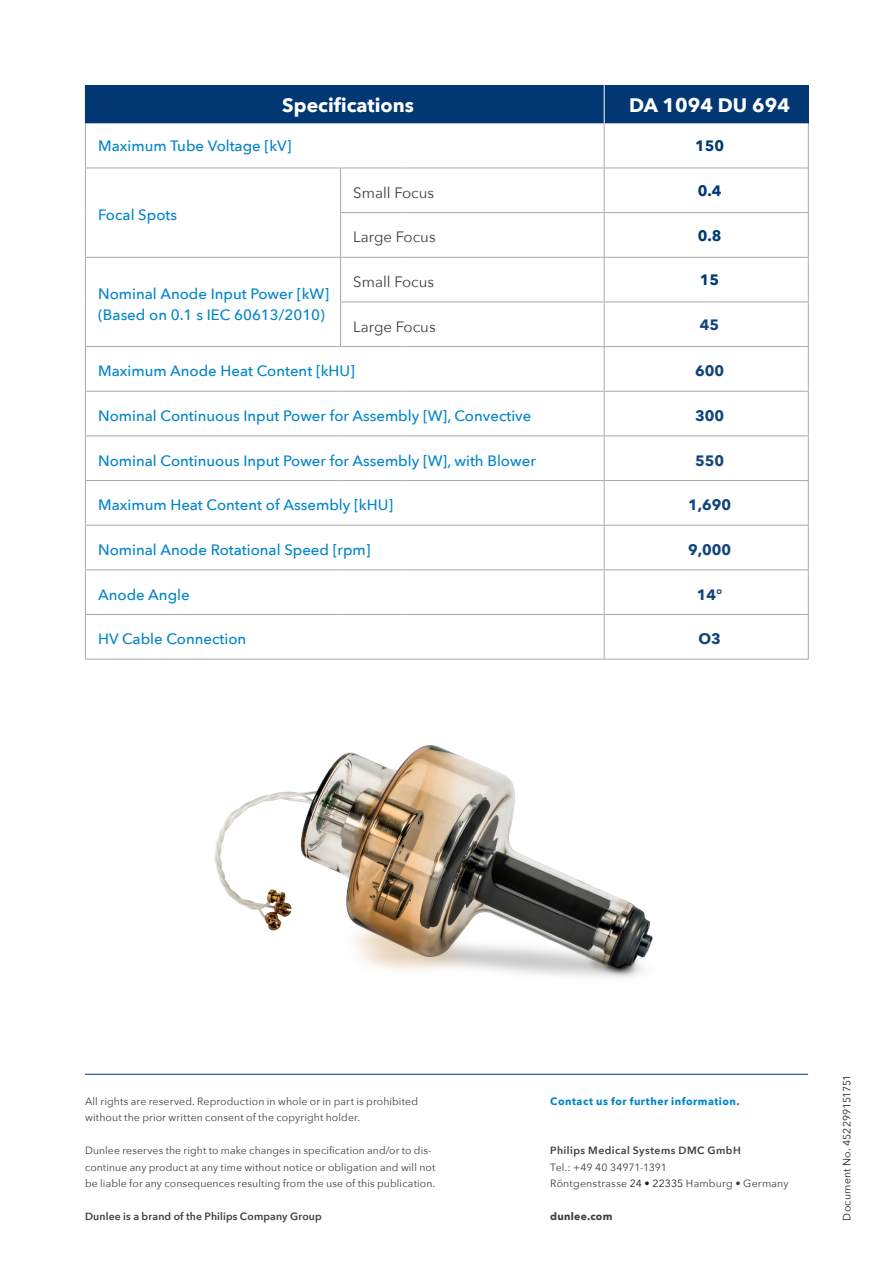
<style>
.page{position:relative;width:893px;height:1263px;background:#fff}
.page>*{position:absolute;margin:0;border:0;box-sizing:border-box;transform-origin:0 0}
.t1{font:700 19.5px "Avenir Next";color:#fff}
.t2{font:500 15px/21px "Avenir Next";color:#0085c9}
.t3{font:15px "Avenir Next";color:#3e3e3f}
.t4{font:700 15px "Avenir Next";color:#12447d}
.t5{font:700 15px "Avenir Next";color:#013874}
.t6{font:10.5px/16.5px "Avenir Next";letter-spacing:.01em;color:#3e3e3f}
.t7{font:600 10.5px "Avenir Next";letter-spacing:.02em;color:#3e3e3f}
.t8{font:700 10.5px "Avenir Next";letter-spacing:.045em;color:#0085c9}
.t9{font:600 10.5px "Avenir Next";letter-spacing:.045em;color:#3e3e3f}
.t10{font:10.5px "Avenir Next";letter-spacing:.015em;color:#231f20}
.t11{font:700 10.5px "Avenir Next";letter-spacing:.025em;color:#3e3e3f}
.s1{color:#231f20}
</style>
<div class="page">
<div style="left:85px;top:85px;width:519px;height:38px;background:#013874"></div>
<div style="left:604px;top:85px;width:204px;height:38px;background:#013874"></div>
<svg style="left:86px;top:123px;width:722px;height:536px"></svg>
<hr style="left:808px;top:85px;width:1px;height:38px;background:#013874">
<hr style="left:604px;top:168px;width:205px;height:1px;background:#a8a9ad">
<hr style="left:604px;top:212px;width:205px;height:1px;background:#a8a9ad">
<hr style="left:604px;top:257px;width:205px;height:1px;background:#a8a9ad">
<hr style="left:604px;top:302px;width:205px;height:1px;background:#a8a9ad">
<hr style="left:604px;top:346px;width:205px;height:1px;background:#a8a9ad">
<hr style="left:604px;top:391px;width:205px;height:1px;background:#a8a9ad">
<hr style="left:604px;top:435px;width:205px;height:1px;background:#a8a9ad">
<hr style="left:604px;top:480px;width:205px;height:1px;background:#a8a9ad">
<hr style="left:604px;top:525px;width:205px;height:1px;background:#a8a9ad">
<hr style="left:604px;top:569px;width:205px;height:1px;background:#a8a9ad">
<hr style="left:604px;top:614px;width:205px;height:1px;background:#a8a9ad">
<hr style="left:604px;top:659px;width:205px;height:1px;background:#a8a9ad">
<hr style="left:85px;top:168px;width:256px;height:1px;background:#a8a9ad">
<hr style="left:85px;top:257px;width:256px;height:1px;background:#a8a9ad">
<hr style="left:341px;top:168px;width:63px;height:1px;background:#a8a9ad">
<hr style="left:404px;top:168px;width:200px;height:1px;background:#a8a9ad">
<hr style="left:341px;top:257px;width:63px;height:1px;background:#a8a9ad">
<hr style="left:404px;top:257px;width:200px;height:1px;background:#a8a9ad">
<hr style="left:340px;top:212px;width:64px;height:1px;background:#a8a9ad">
<hr style="left:404px;top:212px;width:200px;height:1px;background:#a8a9ad">
<hr style="left:340px;top:302px;width:64px;height:1px;background:#a8a9ad">
<hr style="left:404px;top:302px;width:200px;height:1px;background:#a8a9ad">
<hr style="left:85px;top:346px;width:256px;height:1px;background:#a8a9ad">
<hr style="left:341px;top:346px;width:63px;height:1px;background:#a8a9ad">
<hr style="left:404px;top:346px;width:200px;height:1px;background:#a8a9ad">
<hr style="left:85px;top:391px;width:256px;height:1px;background:#a8a9ad">
<hr style="left:341px;top:391px;width:63px;height:1px;background:#a8a9ad">
<hr style="left:404px;top:391px;width:200px;height:1px;background:#a8a9ad">
<hr style="left:85px;top:435px;width:256px;height:1px;background:#a8a9ad">
<hr style="left:341px;top:435px;width:63px;height:1px;background:#a8a9ad">
<hr style="left:404px;top:435px;width:200px;height:1px;background:#a8a9ad">
<hr style="left:85px;top:480px;width:256px;height:1px;background:#a8a9ad">
<hr style="left:341px;top:480px;width:63px;height:1px;background:#a8a9ad">
<hr style="left:404px;top:480px;width:200px;height:1px;background:#a8a9ad">
<hr style="left:85px;top:525px;width:256px;height:1px;background:#a8a9ad">
<hr style="left:341px;top:525px;width:63px;height:1px;background:#a8a9ad">
<hr style="left:404px;top:525px;width:200px;height:1px;background:#a8a9ad">
<hr style="left:85px;top:569px;width:256px;height:1px;background:#a8a9ad">
<hr style="left:341px;top:569px;width:63px;height:1px;background:#a8a9ad">
<hr style="left:404px;top:569px;width:200px;height:1px;background:#a8a9ad">
<hr style="left:85px;top:614px;width:256px;height:1px;background:#a8a9ad">
<hr style="left:341px;top:614px;width:63px;height:1px;background:#a8a9ad">
<hr style="left:404px;top:614px;width:200px;height:1px;background:#a8a9ad">
<hr style="left:85px;top:659px;width:256px;height:1px;background:#a8a9ad">
<hr style="left:604px;top:123px;width:1px;height:45px;background:#a8a9ad">
<hr style="left:604px;top:347px;width:1px;height:44px;background:#a8a9ad">
<hr style="left:604px;top:392px;width:1px;height:43px;background:#a8a9ad">
<hr style="left:604px;top:436px;width:1px;height:44px;background:#a8a9ad">
<hr style="left:604px;top:481px;width:1px;height:44px;background:#a8a9ad">
<hr style="left:604px;top:525px;width:1px;height:44px;background:#a8a9ad">
<hr style="left:604px;top:570px;width:1px;height:44px;background:#a8a9ad">
<hr style="left:604px;top:615px;width:1px;height:44px;background:#a8a9ad">
<hr style="left:340px;top:168px;width:1px;height:44px;background:#a8a9ad">
<hr style="left:604px;top:168px;width:1px;height:44px;background:#a8a9ad">
<hr style="left:340px;top:258px;width:1px;height:44px;background:#a8a9ad">
<hr style="left:604px;top:258px;width:1px;height:44px;background:#a8a9ad">
<hr style="left:604px;top:302px;width:1px;height:44px;background:#a8a9ad">
<hr style="left:340px;top:213px;width:1px;height:44px;background:#a8a9ad">
<hr style="left:604px;top:213px;width:1px;height:44px;background:#a8a9ad">
<hr style="left:340px;top:302px;width:1px;height:44px;background:#a8a9ad">
<hr style="left:85px;top:123px;width:1px;height:45px;background:#a8a9ad">
<hr style="left:808px;top:123px;width:1px;height:45px;background:#a8a9ad">
<hr style="left:808px;top:168px;width:1px;height:44px;background:#a8a9ad">
<hr style="left:808px;top:213px;width:1px;height:44px;background:#a8a9ad">
<hr style="left:808px;top:258px;width:1px;height:44px;background:#a8a9ad">
<hr style="left:808px;top:302px;width:1px;height:44px;background:#a8a9ad">
<hr style="left:85px;top:347px;width:1px;height:44px;background:#a8a9ad">
<hr style="left:808px;top:347px;width:1px;height:44px;background:#a8a9ad">
<hr style="left:85px;top:392px;width:1px;height:43px;background:#a8a9ad">
<hr style="left:808px;top:392px;width:1px;height:43px;background:#a8a9ad">
<hr style="left:85px;top:436px;width:1px;height:44px;background:#a8a9ad">
<hr style="left:808px;top:436px;width:1px;height:44px;background:#a8a9ad">
<hr style="left:85px;top:481px;width:1px;height:44px;background:#a8a9ad">
<hr style="left:808px;top:481px;width:1px;height:44px;background:#a8a9ad">
<hr style="left:85px;top:525px;width:1px;height:44px;background:#a8a9ad">
<hr style="left:808px;top:525px;width:1px;height:44px;background:#a8a9ad">
<hr style="left:85px;top:570px;width:1px;height:44px;background:#a8a9ad">
<hr style="left:808px;top:570px;width:1px;height:44px;background:#a8a9ad">
<hr style="left:85px;top:615px;width:1px;height:44px;background:#a8a9ad">
<hr style="left:808px;top:615px;width:1px;height:44px;background:#a8a9ad">
<hr style="left:85px;top:168px;width:1px;height:45px;background:#a8a9ad">
<hr style="left:85px;top:213px;width:1px;height:44px;background:#a8a9ad">
<hr style="left:85px;top:258px;width:1px;height:44px;background:#a8a9ad">
<hr style="left:85px;top:302px;width:1px;height:44px;background:#a8a9ad">
<hr style="left:604px;top:85px;width:1px;height:38px;background:#fff">
<hr style="left:85px;top:1074px;width:723px;height:1px;background:#013874">
<img style="left:124px;top:640px;width:614px;height:337px">
<h1 class="t1" style="left:282px;top:88px;width:133px">Specifications</h1>
<h1 class="t1" style="left:629px;top:88px;width:162px">DA 1094 DU 694</h1>
<h2 class="t2" style="left:98px;top:135px;width:195px">Maximum Tube Voltage [kV]</h2>
<h2 class="t5" style="left:695px;top:133px;width:31px">150</h2>
<h2 class="t2" style="left:98px;top:204px;width:80px">Focal Spots</h2>
<h2 class="t3" style="left:353px;top:180px;width:82px">Small Focus</h2>
<h2 class="t5" style="left:698px;top:178px;width:25px">0.4</h2>
<h2 class="t3" style="left:353px;top:225px;width:84px">Large Focus</h2>
<h2 class="t5" style="left:698px;top:222px;width:25px">0.8</h2>
<h2 class="t3" style="left:353px;top:269px;width:82px">Small Focus</h2>
<h2 class="t5" style="left:700px;top:267px;width:21px">15</h2>
<h2 class="t3" style="left:353px;top:314px;width:84px">Large Focus</h2>
<h2 class="t4" style="left:700px;top:312px;width:21px">45</h2>
<h2 class="t2" style="left:98px;top:360px;width:258px">Maximum Anode Heat Content [kHU]</h2>
<h2 class="t4" style="left:695px;top:358px;width:31px">600</h2>
<h2 class="t2" style="left:98px;top:405px;width:435px">Nominal Continuous Input Power for Assembly [W], Convective</h2>
<h2 class="t4" style="left:695px;top:403px;width:31px">300</h2>
<h2 class="t2" style="left:98px;top:449px;width:439px">Nominal Continuous Input Power for Assembly [W], with Blower</h2>
<h2 class="t4" style="left:695px;top:447px;width:31px">550</h2>
<h2 class="t2" style="left:98px;top:494px;width:296px">Maximum Heat Content of Assembly [kHU]</h2>
<h2 class="t4" style="left:688px;top:492px;width:45px">1,690</h2>
<h2 class="t2" style="left:98px;top:539px;width:274px">Nominal Anode Rotational Speed [rpm]</h2>
<h2 class="t4" style="left:688px;top:537px;width:45px">9,000</h2>
<h2 class="t2" style="left:98px;top:583px;width:93px">Anode Angle</h2>
<h2 class="t4" style="left:697px;top:581px;width:27px">14°</h2>
<h2 class="t2" style="left:98px;top:628px;width:150px">HV Cable Connection</h2>
<h2 class="t4" style="left:698px;top:626px;width:24px">O3</h2>
<h2 class="t2" style="left:98px;top:283px;width:232px">Nominal Anode Input Power [kW] (Based on 0.1 s IEC 60613/2010)</h2>
<p class="t6" style="left:85px;top:1092px;width:335px">All rights are reserved. Reproduction in whole or in part is prohibited without the prior written consent of the copyright holder.</p>
<p class="t6" style="left:85px;top:1142px;width:352px">Dunlee reserves the right to make changes in specification and/or to dis&shy;continue any product at any time without notice or obligation and will not be liable for any consequences resulting from the use of this publication.</p>
<p class="t7" style="left:85px;top:1208px;width:238px">Dunlee is a brand of the Philips Company Group</p>
<p class="t8" style="left:550px;top:1092px;width:191px">Contact us for further information.</p>
<p class="t9" style="left:550px;top:1142px;width:192px">Philips Medical Systems DMC GmbH</p>
<p class="t6" style="left:550px;top:1158px;width:240px">Tel.: +49 40 34971-1391<br>Röntgenstrasse <span class="s1">24 • 22335</span> Hamburg • Germany</p>
<p class="t11" style="left:550px;top:1208px;width:64px">dunlee.com</p>
<p class="t10" style="left:838px;top:1220px;width:148px;rotate:-90deg">Document No. 452299151751</p>
</div>
